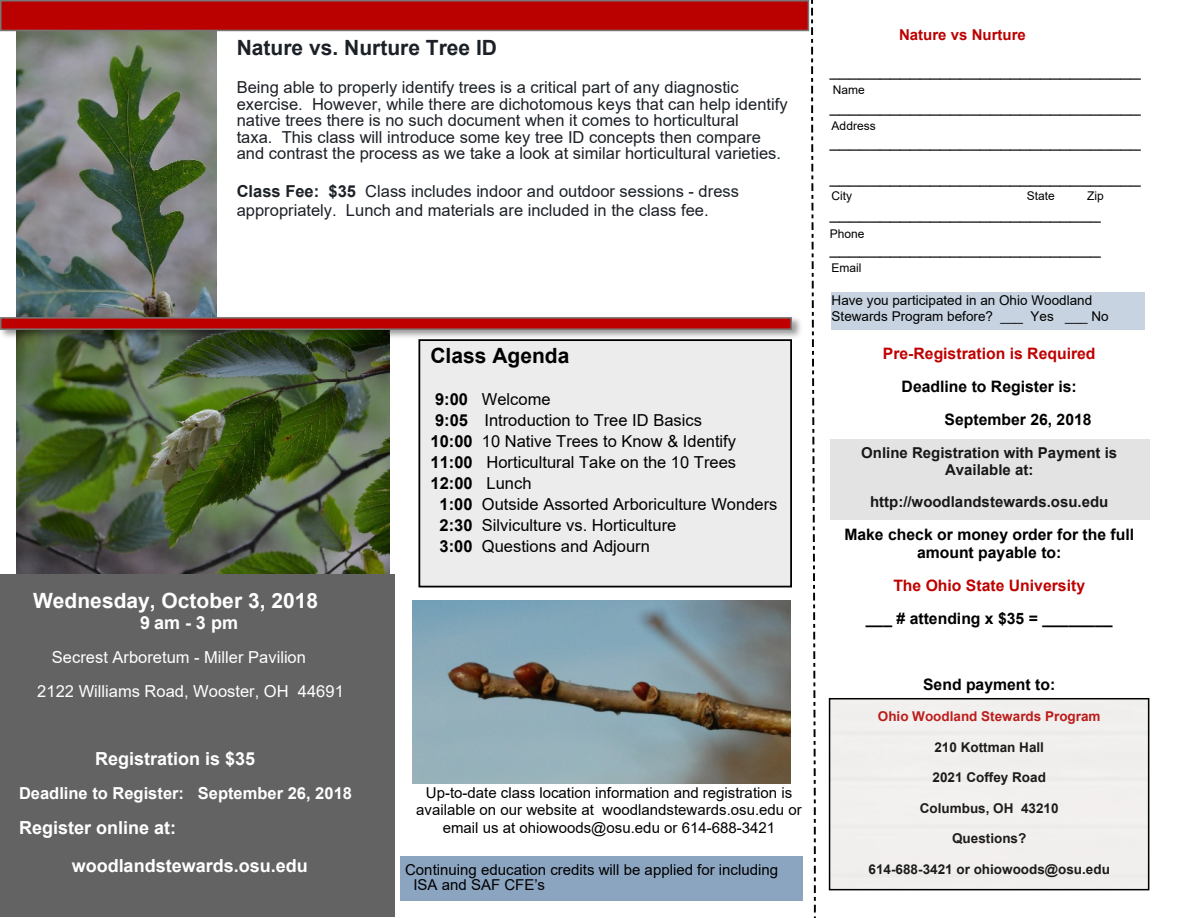
<style>
.page{position:relative;width:1188px;height:918px;background:#fff}
.page>*{position:absolute;margin:0;border:0;box-sizing:border-box;transform-origin:0 0}
.t1{font:700 21px "Arial";color:#fff}
.t2{font:700 21px "Arial";color:#1c2127}
.t3{font:700 21px "Arial";color:#000}
.t4{font:18px/35.7px "Arial";color:#000}
.t5{font:700 18px/38.2px "Arial";color:#fff}
.t6{font:16.5px/16.5px "Arial";color:#1c2127}
.t7{font:16.5px "Arial";color:#000}
.t8{font:16.5px/33.9px "Arial";color:#fff}
.t9{font:700 16.5px "Arial";color:#fff}
.t10{font:700 16.5px "Arial";color:#000}
.t11{font:700 15.75px/33px "Arial";color:#000}
.t12{font:700 15.75px "Arial";color:#bf0000}
.t13{font:15px/17.2px "Arial";color:#000}
.t14{font:700 15px/17.2px "Arial";color:#000;text-align:center}
.t15{font:700 15px "Arial";color:#b00}
.t16{font:700 13.5px "Arial";color:#000}
.t17{font:13.5px/15.5px "Arial";color:#000}
.t18{font:700 13.5px "Arial";color:#bf0000}
.t19{font:12px "Arial";color:#000}
.s1{font-weight:700}
.s2{font-weight:400}
</style>
<div class="page">
<img style="left:17px;top:342px;width:372px;height:232px">
<img style="left:16px;top:31px;width:200px;height:283px">
<div style="left:418px;top:339px;width:374px;height:248px;background:#ececec;border:2px solid #000"></div>
<div style="left:832px;top:292px;width:313px;height:38px;background:#c7d3e1"></div>
<div style="left:830px;top:439px;width:319px;height:81px;background:#e3e3e3"></div>
<div style="left:829px;top:698px;width:320px;height:192px;border:2px solid #000"></div>
<svg style="left:811px;top:0;width:5px;height:918px"></svg>
<div style="left:0;top:0;width:809px;height:31px;background:#b00;border:2px solid #777"></div>
<img style="left:1px;top:314px;width:800px;height:28px">
<div style="left:0;top:317px;width:792px;height:13px;background:#bf0000;border:2px solid #777"></div>
<div style="left:0;top:574px;width:395px;height:343px;background:#636363"></div>
<div style="left:400px;top:857px;width:403px;height:44px;background:#8ba4c0"></div>
<img style="left:412px;top:601px;width:378px;height:182px">
<p class="t2" style="left:237px;top:40px;width:262px">Nature vs. Nurture Tree ID</p>
<p class="t6" style="left:237px;top:81px;width:552px">Being able to properly identify trees is a critical part of any diagnostic exercise. However, while there are dichotomous keys that can help identify native trees there is no such document when it comes to horticultural<br>taxa. This class will introduce some key tree ID concepts then compare and contrast the process as we take a look at similar horticultural varieties.</p>
<p class="t6" style="left:237px;top:183px;width:504px;line-height:18.9px"><span class="s1">Class Fee: $35</span> Class includes indoor and outdoor sessions - dress appropriately. Lunch and materials are included in the class fee.</p>
<p class="t1" style="left:33px;top:593px;width:287px">Wednesday, October 3, 2018</p>
<p class="t5" style="left:140px;top:605px;width:99px">9 am - 3 pm</p>
<p class="t8" style="left:37px;top:642px;width:308px;text-indent:15px">Secrest Arboretum - Miller Pavilion<br>2122 Williams Road, Wooster, OH 44691</p>
<p class="t5" style="left:95px;top:741px;width:162px">Registration is $35</p>
<p class="t9" style="left:19px;top:787px;width:335px">Deadline to Register: September 26, 2018</p>
<p class="t5" style="left:72px;top:810px;width:238px;text-indent:-53px">Register online at: woodlandstewards.osu.edu</p>
<p class="t3" style="left:430px;top:348px;width:140px">Class Agenda</p>
<p class="t7" style="left:435px;top:393px;width:117px"><span class="s1">9:00</span> Welcome</p>
<p class="t7" style="left:435px;top:414px;width:268px"><span class="s1">9:05</span> Introduction to Tree ID Basics</p>
<p class="t7" style="left:430px;top:435px;width:307px"><span class="s1">10:00</span> 10 Native Trees to Know &amp; Identify</p>
<p class="t7" style="left:430px;top:456px;width:307px"><span class="s1">11:00</span> Horticultural Take on the 10 Trees</p>
<p class="t10" style="left:430px;top:477px;width:103px">12:00 <span class="s2">Lunch</span></p>
<p class="t7" style="left:440px;top:498px;width:339px"><span class="s1">1:00</span> Outside Assorted Arboriculture Wonders</p>
<p class="t7" style="left:440px;top:519px;width:238px"><span class="s1">2:30</span> Silviculture vs. Horticulture</p>
<p class="t7" style="left:440px;top:540px;width:212px"><span class="s1">3:00</span> Questions and Adjourn</p>
<p class="t13" style="left:416px;top:786px;width:387px;text-align:center">Up-to-date class location information and registration is available on our website at woodlandstewards.osu.edu or email us at ohiowoods@osu.edu or 614-688-3421</p>
<p class="t13" style="left:413px;top:864px;width:366px;line-height:15px;text-indent:-8px">Continuing education credits will be applied for including<br>ISA and SAF CFE’s</p>
<p class="t15" style="left:899px;top:29px;width:128px">Nature vs Nurture</p>
<p class="t4" style="left:830px;top:54px;width:312px">_______________________________ _______________________________ _______________________________ _______________________________ ___________________________ ___________________________</p>
<p class="t19" style="left:833px;top:85px;width:34px">Name</p>
<p class="t19" style="left:832px;top:122px;width:46px">Address</p>
<p class="t19" style="left:831px;top:191px;width:22px">City</p>
<p class="t19" style="left:1027px;top:192px;width:30px">State</p>
<p class="t19" style="left:1087px;top:192px;width:18px">Zip</p>
<p class="t19" style="left:830px;top:229px;width:36px">Phone</p>
<p class="t19" style="left:832px;top:263px;width:31px">Email</p>
<p class="t17" style="left:832px;top:294px;width:279px">Have you participated in an Ohio Woodland<br>Stewards Program before? ___ Yes ___ No</p>
<p class="t12" style="left:883px;top:348px;width:214px">Pre-Registration is Required</p>
<p class="t11" style="left:945px;top:372px;width:149px;text-indent:-43px">Deadline to Register is:<br>September 26, 2018</p>
<p class="t14" style="left:861px;top:445px;width:257px">Online Registration with Payment is<br>Available at:</p>
<p class="t14" style="left:870px;top:495px;width:240px">http://woodlandstewards.osu.edu</p>
<p class="t11" style="left:844px;top:527px;width:291px;line-height:18px;text-align:center">Make check or money order for the full amount payable to:</p>
<p class="t12" style="left:893px;top:580px;width:193px">The Ohio State University</p>
<p class="t11" style="left:866px;top:604px;width:248px">___ # attending x $35 = ________</p>
<p class="t11" style="left:923px;top:670px;width:134px">Send payment to:</p>
<p class="t18" style="left:878px;top:712px;width:224px">Ohio Woodland Stewards Program</p>
<p class="t16" style="left:934px;top:742px;width:111px">210 Kottman Hall</p>
<p class="t16" style="left:933px;top:772px;width:115px">2021 Coffey Road</p>
<p class="t16" style="left:920px;top:803px;width:140px">Columbus, OH 43210</p>
<p class="t16" style="left:952px;top:833px;width:76px">Questions?</p>
<p class="t16" style="left:869px;top:864px;width:243px">614-688-3421 or ohiowoods@osu.edu</p>
</div>
